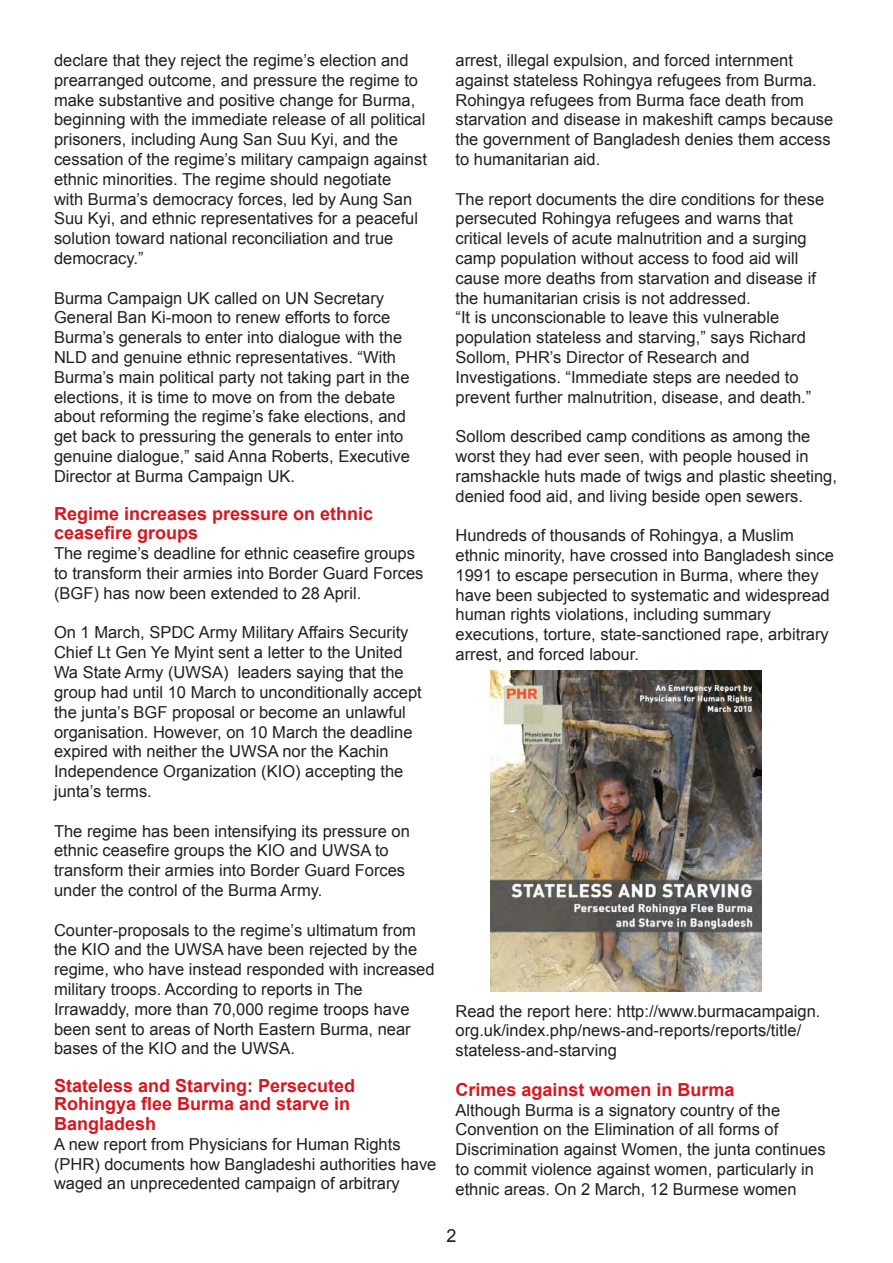
<style>
.page{position:relative;width:893px;height:1263px;background:#fff}
.page>*{position:absolute;margin:0;border:0;box-sizing:border-box;transform-origin:0 0}
.t1{font:700 18px/19.8px "Arial";color:#d7171f}
.t2{font:18px "Arial";color:#231f20}
.t3{font:16.5px/19.8px "Arial";color:#231f20}
</style>
<div class="page">
<img style="left:490px;top:671px;width:271px;height:320px">
<p class="t3" style="left:54px;top:50px;width:374px">declare that they reject the regime’s election and prearranged outcome, and pressure the regime to make substantive and positive change for Burma, beginning with the immediate release of all political prisoners, including Aung San Suu Kyi, and the cessation of the regime’s military campaign against ethnic minorities. The regime should negotiate<br>with Burma’s democracy forces, led by Aung San Suu Kyi, and ethnic representatives for a peaceful solution toward national reconciliation and true democracy.”</p>
<p class="t3" style="left:54px;top:288px;width:357px">Burma Campaign UK called on UN Secretary General Ban Ki-moon to renew efforts to force Burma’s generals to enter into dialogue with the NLD and genuine ethnic representatives. “With Burma’s main political party not taking part in the elections, it is time to move on from the debate about reforming the regime’s fake elections, and get back to pressuring the generals to enter into genuine dialogue,” said Anna Roberts, Executive Director at Burma Campaign UK.</p>
<p class="t1" style="left:54px;top:504px;width:321px">Regime increases pressure on ethnic ceasefire groups</p>
<p class="t3" style="left:54px;top:544px;width:363px">The regime’s deadline for ethnic ceasefire groups</p>
<p class="t3" style="left:54px;top:563px;width:371px">to transform their armies into Border Guard Forces (BGF) has now been extended to 28 April.</p>
<p class="t3" style="left:54px;top:623px;width:369px">On 1 March, SPDC Army Military Affairs Security Chief Lt Gen Ye Myint sent a letter to the United Wa State Army (UWSA) leaders saying that the group had until 10 March to unconditionally accept the junta’s BGF proposal or become an unlawful organisation. However, on 10 March the deadline expired with neither the UWSA nor the Kachin Independence Organization (KIO) accepting the junta’s terms.</p>
<p class="t3" style="left:54px;top:821px;width:357px">The regime has been intensifying its pressure on ethnic ceasefire groups the KIO and UWSA to transform their armies into Border Guard Forces under the control of the Burma Army.</p>
<p class="t3" style="left:54px;top:920px;width:382px">Counter-proposals to the regime’s ultimatum from the KIO and the UWSA have been rejected by the regime, who have instead responded with increased military troops. According to reports in The Irrawaddy, more than 70,000 regime troops have been sent to areas of North Eastern Burma, near bases of the KIO and the UWSA.</p>
<p class="t1" style="left:54px;top:1077px;width:303px;line-height:18px">Stateless and Starving: Persecuted<br>Rohingya flee Burma and starve in</p>
<p class="t1" style="left:54px;top:1114px;width:104px">Bangladesh</p>
<p class="t3" style="left:54px;top:1134px;width:384px">A new report from Physicians for Human Rights (PHR) documents how Bangladeshi authorities have waged an unprecedented campaign of arbitrary</p>
<p class="t3" style="left:455px;top:50px;width:379px">arrest, illegal expulsion, and forced internment against stateless Rohingya refugees from Burma.<br>Rohingya refugees from Burma face death from starvation and disease in makeshift camps because the government of Bangladesh denies them access to humanitarian aid.</p>
<p class="t3" style="left:455px;top:189px;width:370px">The report documents the dire conditions for these persecuted Rohingya refugees and warns that critical levels of acute malnutrition and a surging camp population without access to food aid will cause more deaths from starvation and disease if the humanitarian crisis is not addressed.</p>
<p class="t3" style="left:455px;top:308px;width:357px">“It is unconscionable to leave this vulnerable population stateless and starving,” says Richard Sollom, PHR’s Director of Research and Investigations. “Immediate steps are needed to prevent further malnutrition, disease, and death.”</p>
<p class="t3" style="left:455px;top:427px;width:383px">Sollom described camp conditions as among the worst they had ever seen, with people housed in ramshackle huts made of twigs and plastic sheeting, denied food aid, and living beside open sewers.</p>
<p class="t3" style="left:455px;top:526px;width:380px">Hundreds of thousands of Rohingya, a Muslim ethnic minority, have crossed into Bangladesh since 1991 to escape persecution in Burma, where they have been subjected to systematic and widespread human rights violations, including summary executions, torture, state-sanctioned rape, arbitrary arrest, and forced labour.</p>
<p class="t3" style="left:455px;top:1001px;width:366px">Read the report here: http://www.burmacampaign. org.uk/index.php/news-and-reports/reports/title/ stateless-and-starving</p>
<p class="t1" style="left:455px;top:1080px;width:281px">Crimes against women in Burma</p>
<p class="t3" style="left:455px;top:1100px;width:372px">Although Burma is a signatory country of the Convention on the Elimination of all forms of Discrimination against Women, the junta continues to commit violence against women, particularly in ethnic areas. On 2 March, 12 Burmese women</p>
<p class="t2" style="left:446px;top:1224px;width:12px">2</p>
</div>
